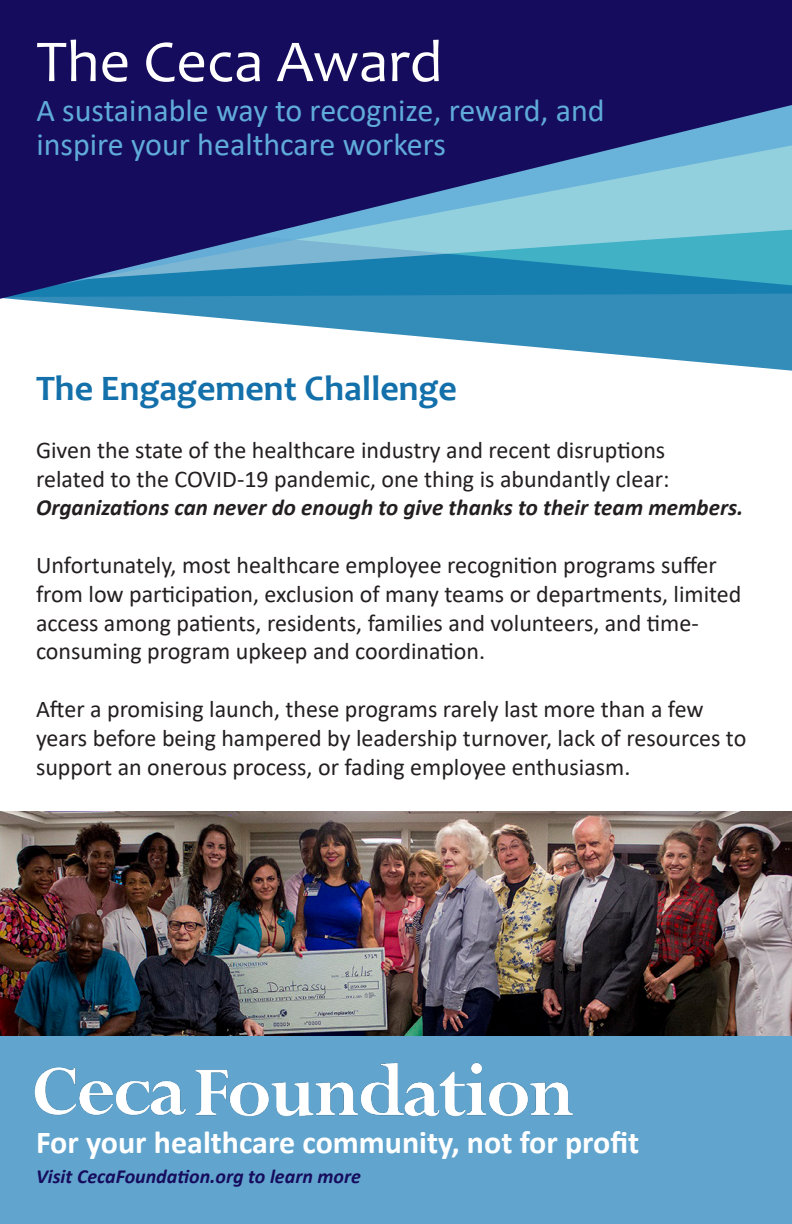
<style>
.page{position:relative;width:792px;height:1224px;background:#fff}
.page>*{position:absolute;margin:0;border:0;box-sizing:border-box;transform-origin:0 0}
.t1{font:60px "Candara";color:#fff}
.t2{font:700 36px "Candara";color:#1370aa}
.t3{font:32px "Calibri";color:#5fabd9}
.t4{font:700 32px "Calibri";color:#fff}
.t5{font:24px/28.8px "Calibri";color:#231f20}
.t6{font:italic 700 23px "Calibri";color:#231f20}
.t7{font:italic 700 20px "Calibri";color:#160c5d}
</style>
<div class="page">
<svg style="left:100px;top:307px;width:692px;height:64px"></svg>
<div style="left:13px;top:299px;width:779px;height:8px;background:#348cb9"></div>
<svg style="left:0;top:0;width:792px;height:299px;background:#2c4080"></svg>
<div style="left:0;top:1035px;width:792px;height:189px;background:#61a5cf"></div>
<img style="left:34px;top:1062px;width:539px;height:55px">
<img style="left:0;top:812px;width:792px;height:223px">
<p class="t1" style="left:36px;top:24px;width:408px">The Ceca Award</p>
<p class="t3" style="left:36px;top:88px;width:570px">A sustainable way to recognize, reward, and</p>
<p class="t3" style="left:36px;top:122px;width:411px">inspire your healthcare workers</p>
<p class="t2" style="left:36px;top:366px;width:423px">The Engagement Challenge</p>
<p class="t5" style="left:36px;top:435px;width:631px">Given the state of the healthcare industry and recent disruptions</p>
<p class="t5" style="left:36px;top:464px;width:635px">related to the COVID-19 pandemic, one thing is abundantly clear:</p>
<p class="t6" style="left:36px;top:492px;width:709px">Organizations can never do enough to give thanks to their team members.</p>
<p class="t5" style="left:36px;top:550px;width:707px">Unfortunately, most healthcare employee recognition programs suffer from low participation, exclusion of many teams or departments, limited access among patients, residents, families and volunteers, and time&shy;consuming program upkeep and coordination.</p>
<p class="t5" style="left:36px;top:694px;width:712px">After a promising launch, these programs rarely last more than a few years before being hampered by leadership turnover, lack of resources to support an onerous process, or fading employee enthusiasm.</p>
<p class="t4" style="left:36px;top:1120px;width:605px">For your healthcare community, not for profit</p>
<p class="t7" style="left:36px;top:1162px;width:326px">Visit CecaFoundation.org to learn more</p>
</div>
